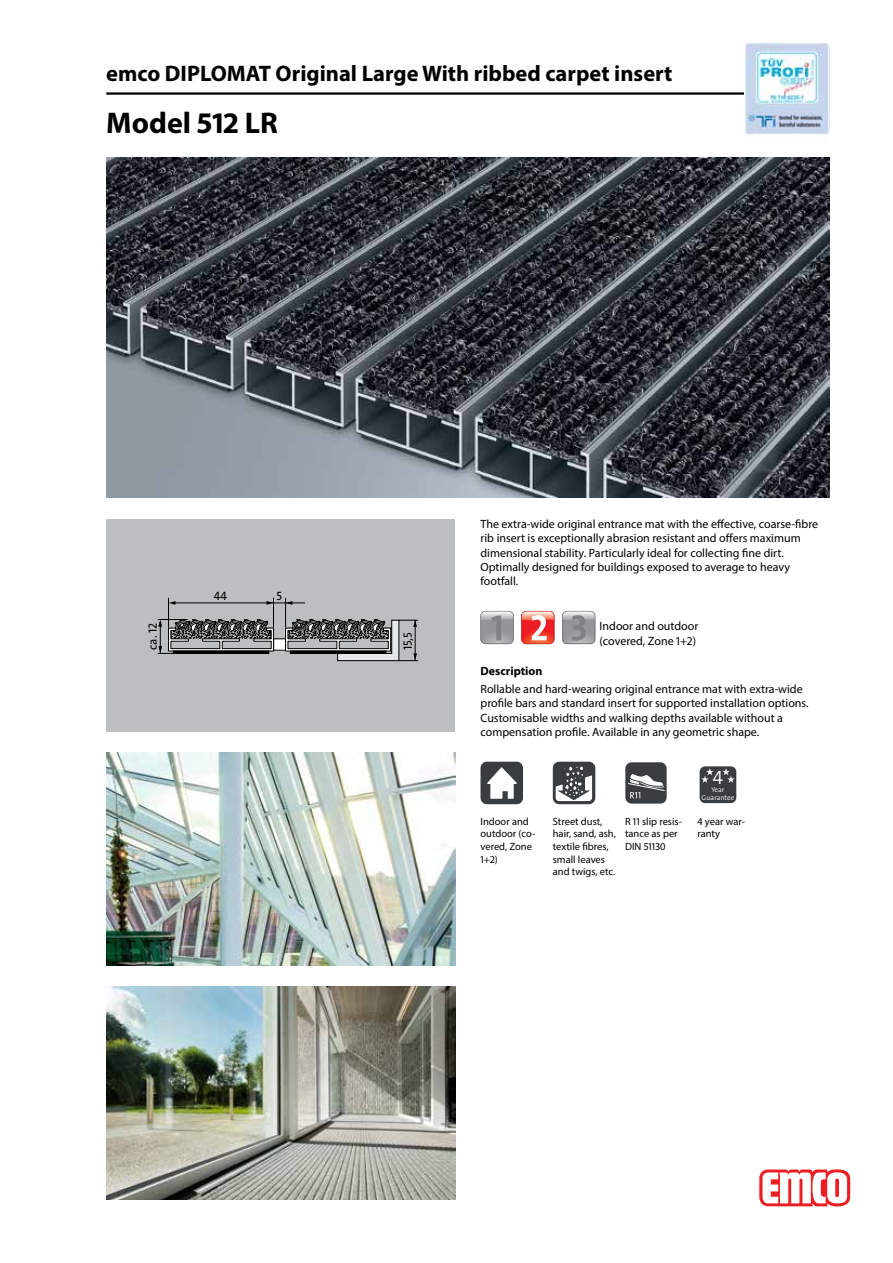
<style>
.page{position:relative;width:893px;height:1263px;background:#fff}
.page>*{position:absolute;margin:0;border:0;box-sizing:border-box;transform-origin:0 0}
.t1{font:700 30px "Myriad Pro";color:#000}
.t2{font:700 22.5px "Myriad Pro";color:#000}
.t3{font:300 19.5px "The Sans Os F";color:#fff}
.t4{font:12.15px "The Sans Os F";color:#000}
.t5{font:12px/14.4px "Myriad Pro";color:#000}
.t6{font:700 12px "Myriad Pro";color:#000}
.t7{font:10.5px/12.6px "Myriad Pro";color:#000}
.t8{font:300 7.05px/7.8px "The Sans Os F";color:#fff;text-align:center}
</style>
<div class="page">
<img style="left:106px;top:157px;width:723px;height:340px">
<hr style="left:106px;top:92px;width:723px;height:3px;background:#000">
<svg style="left:759px;top:1169px;width:91px;height:37px"></svg>
<img style="left:744px;top:43px;width:85px;height:92px">
<div style="left:106px;top:519px;width:349px;height:212px;background:#bcbec0"></div>
<div style="left:274px;top:639px;width:12px;height:11px;background:#fff"></div>
<hr style="left:273px;top:603px;width:32px;height:1px;background:#000">
<svg style="left:158px;top:598px;width:116px;height:56px"></svg>
<div style="left:173px;top:651px;width:96px;height:3px;border:1px solid #000"></div>
<svg style="left:285px;top:598px;width:133px;height:63px"></svg>
<div style="left:290px;top:651px;width:96px;height:3px;border:1px solid #000"></div>
<img style="left:106px;top:753px;width:349px;height:212px">
<img style="left:106px;top:986px;width:349px;height:213px">
<svg style="left:521px;top:611px;width:33px;height:33px"></svg>
<svg style="left:562px;top:611px;width:33px;height:33px"></svg>
<svg style="left:480px;top:611px;width:34px;height:33px"></svg>
<div style="left:480px;top:762px;width:43px;height:42px;background:#3a3d40;border-radius:6px"></div>
<svg style="left:487px;top:767px;width:30px;height:32px"></svg>
<div style="left:553px;top:762px;width:42px;height:42px;background:#3a3d40;border-radius:6px"></div>
<svg style="left:556px;top:766px;width:36px;height:35px"></svg>
<div style="left:625px;top:762px;width:42px;height:41px;background:#3a3d40;border-radius:6px"></div>
<svg style="left:628px;top:774px;width:37px;height:24px"></svg>
<div style="left:700px;top:766px;width:36px;height:37px;background:#3a3d40;border-radius:5px"></div>
<svg style="left:701px;top:768px;width:13px;height:15px"></svg>
<svg style="left:722px;top:768px;width:13px;height:15px"></svg>
<h2 class="t2" style="left:106px;top:59px;width:568px">emco DIPLOMAT Original Large With ribbed carpet insert</h2>
<h1 class="t1" style="left:106px;top:103px;width:173px">Model 512 LR</h1>
<p class="t4" style="left:214px;top:588px;width:15px">44</p>
<p class="t4" style="left:276px;top:588px;width:7px">5</p>
<p class="t4" style="left:145px;top:650px;width:29px;rotate:-90deg">ca. 12</p>
<p class="t4" style="left:400px;top:650px;width:20px;rotate:-90deg">15,5</p>
<p class="t5" style="left:480px;top:516px;width:339px">The extra-wide original entrance mat with the effective, coarse-fibre rib insert is exceptionally abrasion resistant and offers maximum dimensional stability. Particularly ideal for collecting fine dirt.<br>Optimally designed for buildings exposed to average to heavy footfall.</p>
<p class="t5" style="left:600px;top:619px;width:100px">Indoor and outdoor (covered, Zone 1+2)</p>
<p class="t6" style="left:480px;top:663px;width:63px">Description</p>
<p class="t5" style="left:480px;top:681px;width:330px">Rollable and hard-wearing original entrance mat with extra-wide profile bars and standard insert for supported installation options.<br>Customisable widths and walking depths available without a compensation profile. Available in any geometric shape.</p>
<p class="t7" style="left:480px;top:815px;width:56px">Indoor and outdoor (co&shy;vered, Zone<br>1+2)</p>
<p class="t7" style="left:553px;top:815px;width:65px">Street dust, hair, sand, ash, textile fibres, small leaves and twigs, etc.</p>
<p class="t7" style="left:625px;top:815px;width:58px">R 11 slip resis&shy;tance as per<br>DIN 51130</p>
<h3 class="t3" style="left:713px;top:765px;width:12px">4</h3>
<p class="t8" style="left:702px;top:785px;width:34px">Year<br>Guarantee</p>
<p class="t7" style="left:697px;top:815px;width:49px">4 year war&shy;ranty</p>
</div>
